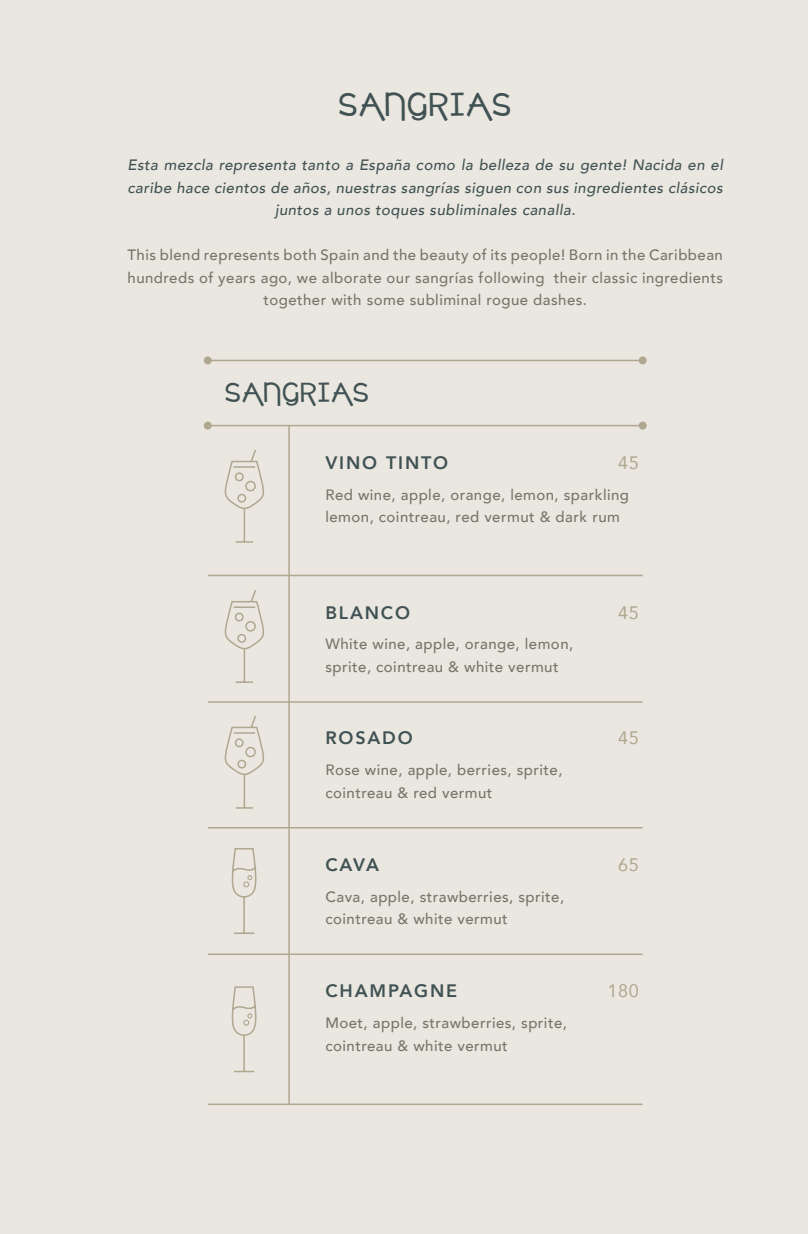
<style>
.page{position:relative;width:808px;height:1234px;background:#fff}
.page>*{position:absolute;margin:0;border:0;box-sizing:border-box;transform-origin:0 0}
.t1{font:36px "cafebrewerybold";letter-spacing:.05em;color:#415254}
.t2{font:30px "cafebrewerybold";letter-spacing:.05em;color:#415254}
.t3{font:800 18px "Avenir";letter-spacing:.1em;color:#415254}
.t4{font:18px "Avenir";letter-spacing:.03em;color:#afa790}
.t5{font:500 15px/22.5px "Avenir";letter-spacing:.03em;color:#767769}
.t6{font:italic 500 15px/22.5px "Avenir";letter-spacing:.03em;color:#415254;text-align:center}
</style>
<div class="page">
<div style="left:0;top:0;width:808px;height:1233px;background:#eae7e0"></div>
<hr style="left:208px;top:359px;width:435px;height:2px;background:#afa790">
<div style="left:639px;top:356px;width:8px;height:8px;background:#afa790;border-radius:50%"></div>
<div style="left:204px;top:356px;width:8px;height:8px;background:#afa790;border-radius:50%"></div>
<hr style="left:208px;top:425px;width:435px;height:1px;background:#afa790">
<div style="left:639px;top:421px;width:8px;height:8px;background:#afa790;border-radius:50%"></div>
<div style="left:204px;top:421px;width:8px;height:8px;background:#afa790;border-radius:50%"></div>
<hr style="left:288px;top:425px;width:2px;height:276px;background:#afa790">
<hr style="left:288px;top:701px;width:2px;height:253px;background:#afa790">
<hr style="left:288px;top:954px;width:2px;height:149px;background:#afa790">
<hr style="left:208px;top:574px;width:435px;height:2px;background:#afa790">
<hr style="left:208px;top:826px;width:435px;height:2px;background:#afa790">
<hr style="left:208px;top:1103px;width:435px;height:1px;background:#afa790">
<hr style="left:208px;top:701px;width:435px;height:1px;background:#afa790">
<hr style="left:208px;top:953px;width:435px;height:1px;background:#afa790">
<svg style="left:224px;top:716px;width:41px;height:93px"></svg>
<svg style="left:231px;top:848px;width:26px;height:257px"></svg>
<svg style="left:224px;top:590px;width:41px;height:93px"></svg>
<svg style="left:224px;top:450px;width:41px;height:93px"></svg>
<h1 class="t1" style="left:339px;top:86px;width:174px">SANGRIAS</h1>
<p class="t6" style="left:128px;top:154px;width:597px">Esta mezcla representa tanto a España como la belleza de su gente! Nacida en el caribe hace cientos de años, nuestras sangrías siguen con sus ingredientes clásicos juntos a unos toques subliminales canalla.</p>
<p class="t5" style="left:128px;top:243px;width:597px;text-align:center">This blend represents both Spain and the beauty of its people! Born in the Caribbean hundreds of years ago, we alborate our sangrías following their classic ingredients together with some subliminal rogue dashes.</p>
<h2 class="t2" style="left:225px;top:376px;width:145px">SANGRIAS</h2>
<p class="t3" style="left:325px;top:448px;width:124px">VINO TINTO</p>
<p class="t4" style="left:618px;top:448px;width:22px">45</p>
<p class="t5" style="left:325px;top:482px;width:305px">Red wine, apple, orange, lemon, sparkling lemon, cointreau, red vermut &amp; dark rum</p>
<p class="t3" style="left:325px;top:598px;width:86px">BLANCO</p>
<p class="t5" style="left:325px;top:632px;width:249px">White wine, apple, orange, lemon, sprite, cointreau &amp; white vermut</p>
<p class="t3" style="left:325px;top:723px;width:89px">ROSADO</p>
<p class="t5" style="left:325px;top:757px;width:239px">Rose wine, apple, berries, sprite, cointreau &amp; red vermut</p>
<p class="t3" style="left:325px;top:850px;width:55px">CAVA</p>
<p class="t5" style="left:325px;top:884px;width:240px">Cava, apple, strawberries, sprite, cointreau &amp; white vermut</p>
<p class="t3" style="left:325px;top:976px;width:133px">CHAMPAGNE</p>
<p class="t5" style="left:325px;top:1010px;width:243px">Moet, apple, strawberries, sprite, cointreau &amp; white vermut</p>
<p class="t4" style="left:618px;top:597px;width:22px">45</p>
<p class="t4" style="left:618px;top:723px;width:22px">45</p>
<p class="t4" style="left:618px;top:849px;width:22px">65</p>
<p class="t4" style="left:608px;top:976px;width:33px">180</p>
</div>
